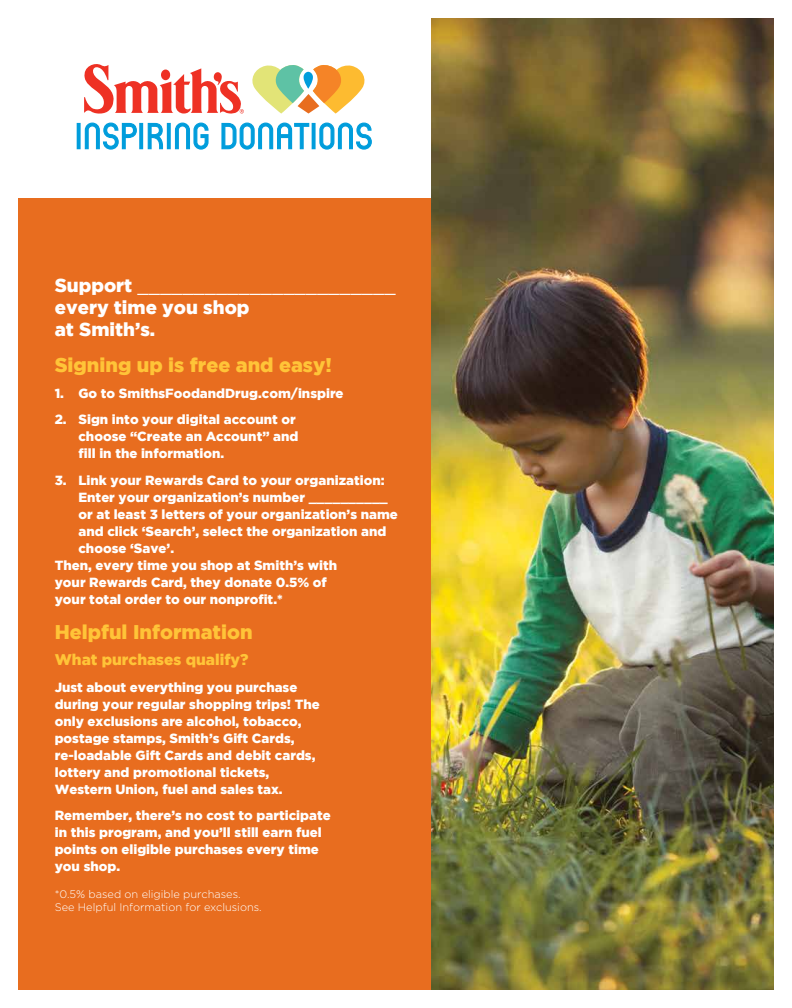
<style>
.page{position:relative;width:792px;height:1008px;background:#fff}
.page>*{position:absolute;margin:0;border:0;box-sizing:border-box;transform-origin:0 0}
.t1{font:900 19.8px "Gotham";color:#ffc438}
.t2{font:900 18.7px/22px "Gotham";color:#fff}
.t3{font:900 15.4px "Gotham";color:#ffc438}
.t4{font:900 13.2px/17px "Gotham";color:#fff}
.t5{font:300 11px/13.2px "Gotham";color:#fff}
.s1{font-weight:400}
</style>
<div class="page">
<img style="left:431px;top:18px;width:343px;height:972px">
<div style="left:18px;top:187px;width:413px;height:803px;background:#e86d1f"></div>
<div style="left:18px;top:18px;width:413px;height:179px;background:#fff"></div>
<svg style="left:84px;top:64px;width:281px;height:50px"></svg>
<svg style="left:77px;top:123px;width:132px;height:27px"></svg>
<svg style="left:221px;top:123px;width:151px;height:27px"></svg>
<h2 class="t2" style="left:55px;top:273px;width:342px">Support <span class="s1">_______________________ </span>every time you shop<br>at Smith’s.</h2>
<h1 class="t1" style="left:55px;top:353px;width:279px">Signing up is free and easy!</h1>
<p class="t4" style="left:55px;top:384px;width:290px">1. Go to SmithsFoodandDrug.com/inspire</p>
<p class="t4" style="left:78px;top:411px;width:221px;text-indent:-24px">2. Sign into your digital account or choose “Create an Account” and fill in the information.</p>
<p class="t4" style="left:55px;top:471px;width:331px">3. Link your Rewards Card to your organization:</p>
<p class="t4" style="left:78px;top:488px;width:311px">Enter your organization’s number __________</p>
<p class="t4" style="left:78px;top:505px;width:321px">or at least 3 letters of your organization’s name</p>
<p class="t4" style="left:78px;top:522px;width:309px">and click ‘Search’, select the organization and</p>
<p class="t4" style="left:78px;top:539px;width:97px">choose ‘Save’.</p>
<p class="t4" style="left:55px;top:556px;width:284px">Then, every time you shop at Smith’s with</p>
<p class="t4" style="left:55px;top:573px;width:274px">your Rewards Card, they donate 0.5% of</p>
<p class="t4" style="left:55px;top:590px;width:229px">your total order to our nonprofit.*</p>
<h1 class="t1" style="left:55px;top:620px;width:199px">Helpful Information</h1>
<p class="t3" style="left:55px;top:651px;width:195px">What purchases qualify?</p>
<p class="t4" style="left:55px;top:678px;width:267px">Just about everything you purchase during your regular shopping trips! The only exclusions are alcohol, tobacco, postage stamps, Smith’s Gift Cards, re-loadable Gift Cards and debit cards, lottery and promotional tickets, Western Union, fuel and sales tax.</p>
<p class="t4" style="left:55px;top:807px;width:278px">Remember, there’s no cost to participate in this program, and you’ll still earn fuel points on eligible purchases every time you shop.</p>
<p class="t5" style="left:55px;top:887px;width:209px">*0.5% based on eligible purchases.<br>See Helpful Information for exclusions.</p>
</div>
